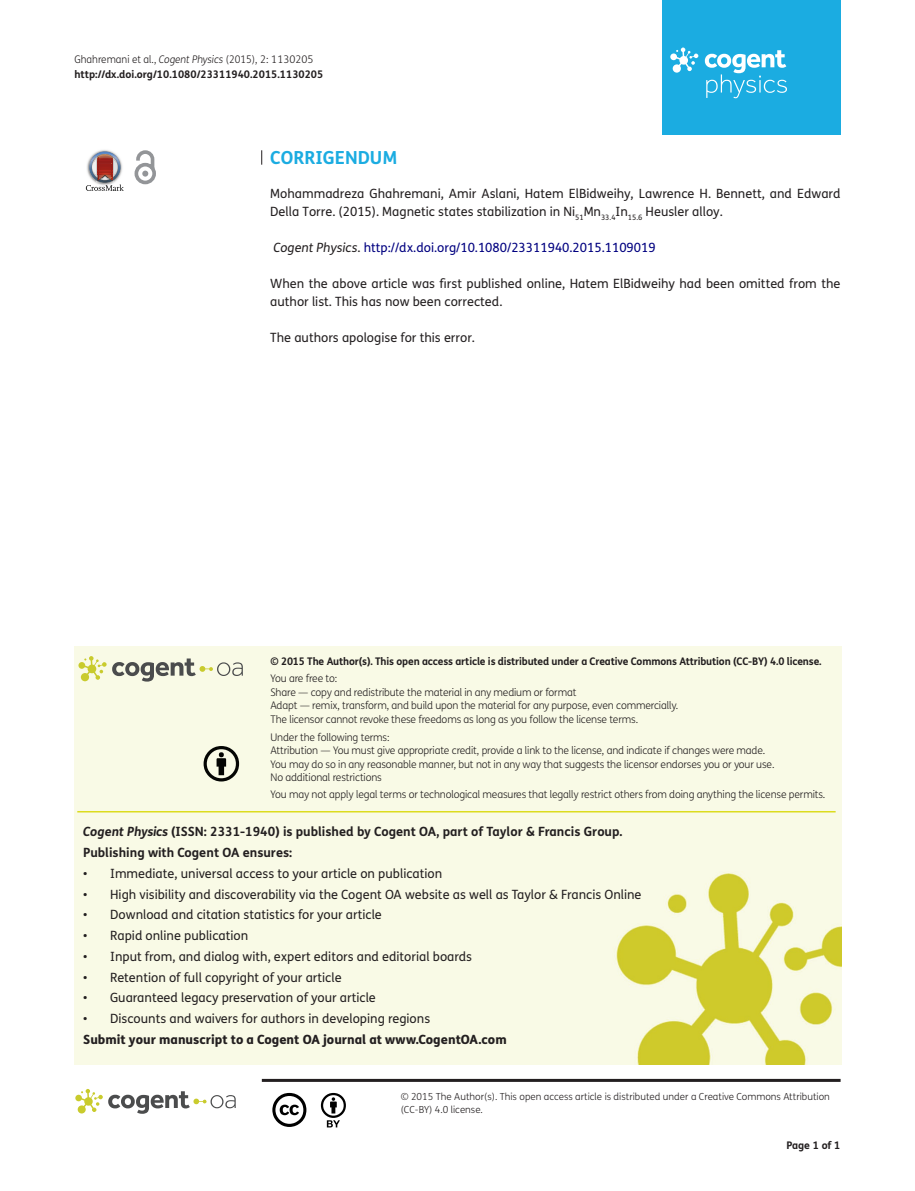
<style>
.page{position:relative;width:915px;height:1191px;background:#fff}
.page>*{position:absolute;margin:0;border:0;box-sizing:border-box;transform-origin:0 0}
.t1{font:700 18px "FS Me Pro";color:#1bace1}
.t2{font:12.75px/18px "FS Me Pro";color:#231f20}
.t3{font:700 12.75px/20.7px "FS Me Pro";color:#231f20}
.t4{font:12.75px "FS Me Pro";color:#000080}
.t5{font:800 12.75px "FS Me Pro";color:#231f20}
.t6{font:300 10.5px/13.5px "FS Me Pro";letter-spacing:-.015em;color:#231f20}
.t7{font:700 10.5px/15px "FS Me Pro";letter-spacing:-.015em;color:#231f20}
.t8{font:300 9.75px/12.8px "FS Me Pro";color:#231f20}
.s1{font-weight:300}
.s2{font-weight:300;font-style:italic}
.s3{font-style:italic;color:#231f20}
.s4{color:#231f20}
.s5{font-style:italic}
</style>
<div class="page">
<div style="left:661px;top:0;width:179px;height:134px;background:#1bace1"></div>
<svg style="left:670px;top:48px;width:28px;height:25px"></svg>
<svg style="left:704px;top:50px;width:82px;height:48px"></svg>
<svg style="left:86px;top:151px;width:38px;height:40px"></svg>
<svg style="left:134px;top:150px;width:22px;height:34px"></svg>
<svg style="left:261px;top:150px;width:1px;height:15px"></svg>
<hr style="left:262px;top:1078px;width:578px;height:3px;background:#231f20">
<svg style="left:75px;top:1089px;width:161px;height:24px"></svg>
<svg style="left:272px;top:1093px;width:34px;height:34px"></svg>
<svg style="left:321px;top:1093px;width:25px;height:34px"></svg>
<div style="left:74px;top:647px;width:766px;height:417px;background:#f9fae6"></div>
<svg style="left:78px;top:656px;width:165px;height:25px;background:#d2d3ba"></svg>
<svg style="left:203px;top:746px;width:36px;height:35px"></svg>
<hr style="left:77px;top:811px;width:758px;height:1px;background:#dcdc1e">
<p class="t7" style="left:74px;top:51px;width:250px"><span class="s1">Ghahremani et al.,</span> <span class="s2">Cogent Physics</span> <span class="s1">(2015), 2: 1130205 </span>http://dx.doi.org/10.1080/23311940.2015.1130205</p>
<h1 class="t1" style="left:270px;top:143px;width:129px">CORRIGENDUM</h1>
<p class="t2" style="left:270px;top:184px;width:571px">Mohammadreza Ghahremani, Amir Aslani, Hatem ElBidweihy, Lawrence H. Bennett, and Edward<br>Della Torre. (2015). Magnetic states stabilization in Ni<sub>51</sub>Mn<sub>33.4</sub>In<sub>15.6</sub> Heusler alloy.</p>
<p class="t4" style="left:273px;top:239px;width:383px"><span class="s3">Cogent Physics</span><span class="s4">.</span> http://dx.doi.org/10.1080/23311940.2015.1109019</p>
<p class="t2" style="left:270px;top:274px;width:571px">When the above article was first published online, Hatem ElBidweihy had been omitted from the author list. This has now been corrected.</p>
<p class="t2" style="left:270px;top:328px;width:206px">The authors apologise for this error.</p>
<p class="t7" style="left:270px;top:653px;width:552px">© 2015 The Author(s). This open access article is distributed under a Creative Commons Attribution (CC-BY) 4.0 license.</p>
<p class="t6" style="left:270px;top:671px;width:409px">You are free to:<br>Share — copy and redistribute the material in any medium or format<br>Adapt — remix, transform, and build upon the material for any purpose, even commercially.<br>The licensor cannot revoke these freedoms as long as you follow the license terms.</p>
<p class="t6" style="left:270px;top:730px;width:505px">Under the following terms:<br>Attribution — You must give appropriate credit, provide a link to the license, and indicate if changes were made.<br>You may do so in any reasonable manner, but not in any way that suggests the licensor endorses you or your use.<br>No additional restrictions</p>
<p class="t6" style="left:270px;top:787px;width:556px">You may not apply legal terms or technological measures that legally restrict others from doing anything the license permits.</p>
<p class="t3" style="left:83px;top:820px;width:540px"><span class="s5">Cogent Physics</span> (ISSN: 2331-1940) is published by Cogent OA, part of Taylor &amp; Francis Group.<br>Publishing with Cogent OA ensures:</p>
<p class="t2" style="left:83px;top:864px;width:360px">• Immediate, universal access to your article on publication</p>
<p class="t2" style="left:83px;top:885px;width:559px">• High visibility and discoverability via the Cogent OA website as well as Taylor &amp; Francis Online</p>
<p class="t2" style="left:83px;top:905px;width:300px">• Download and citation statistics for your article</p>
<p class="t2" style="left:83px;top:926px;width:166px">• Rapid online publication</p>
<p class="t2" style="left:83px;top:947px;width:390px">• Input from, and dialog with, expert editors and editorial boards</p>
<p class="t2" style="left:83px;top:968px;width:260px">• Retention of full copyright of your article</p>
<p class="t2" style="left:83px;top:988px;width:294px">• Guaranteed legacy preservation of your article</p>
<p class="t2" style="left:83px;top:1009px;width:348px">• Discounts and waivers for authors in developing regions</p>
<p class="t5" style="left:83px;top:1029px;width:425px">Submit your manuscript to a Cogent OA journal at www.CogentOA.com</p>
<p class="t8" style="left:400px;top:1090px;width:430px">© 2015 The Author(s). This open access article is distributed under a Creative Commons Attribution (CC-BY) 4.0 license.</p>
<p class="t7" style="left:786px;top:1137px;width:56px">Page 1 of 1</p>
</div>
